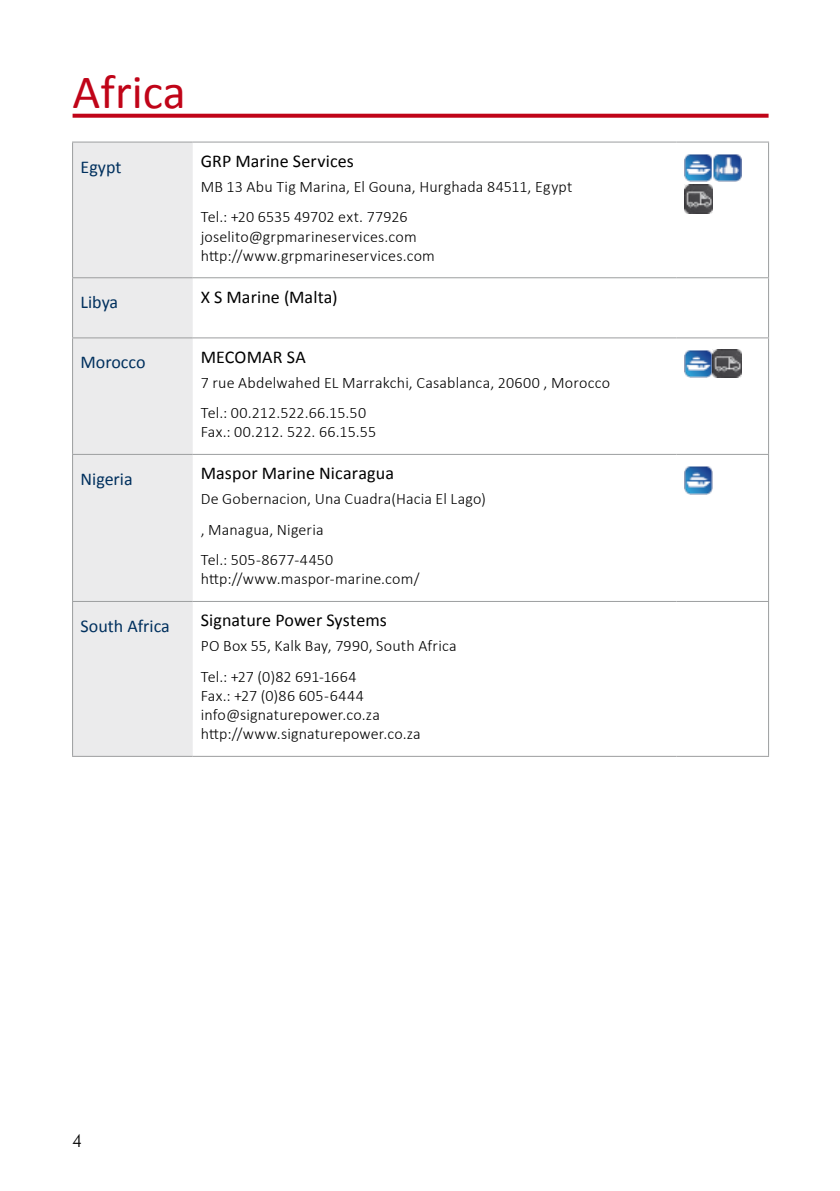
<style>
.page{position:relative;width:840px;height:1191px;background:#fff}
.page>*{position:absolute;margin:0;border:0;box-sizing:border-box;transform-origin:0 0}
.t1{font:48px "Calibri";color:#c00418}
.t2{font:18px "Calibri";letter-spacing:.005em;color:#000}
.t3{font:18px "Calibri";color:#00305e}
.t4{font:300 18px "Futura BT";color:#000}
.t5{font:300 16px/30.6px "Calibri";letter-spacing:.01em;color:#000}
</style>
<div class="page">
<div style="left:73px;top:143px;width:119px;height:613px;background:#ebebec"></div>
<hr style="left:192px;top:142px;width:484px;height:1px;background:#9c9e9f">
<hr style="left:676px;top:142px;width:92px;height:1px;background:#9c9e9f">
<hr style="left:72px;top:142px;width:120px;height:1px;background:#9c9e9f">
<hr style="left:72px;top:143px;width:1px;height:134px;background:#9c9e9f">
<hr style="left:767px;top:143px;width:1px;height:134px;background:#9c9e9f">
<hr style="left:72px;top:277px;width:120px;height:1px;background:#9c9e9f">
<hr style="left:72px;top:278px;width:1px;height:59px;background:#9c9e9f">
<hr style="left:192px;top:277px;width:484px;height:1px;background:#9c9e9f">
<hr style="left:676px;top:277px;width:92px;height:1px;background:#9c9e9f">
<hr style="left:767px;top:278px;width:1px;height:59px;background:#9c9e9f">
<hr style="left:72px;top:337px;width:120px;height:1px;background:#9c9e9f">
<hr style="left:72px;top:338px;width:1px;height:116px;background:#9c9e9f">
<hr style="left:192px;top:337px;width:484px;height:1px;background:#9c9e9f">
<hr style="left:676px;top:337px;width:92px;height:1px;background:#9c9e9f">
<hr style="left:767px;top:338px;width:1px;height:116px;background:#9c9e9f">
<hr style="left:72px;top:454px;width:120px;height:1px;background:#9c9e9f">
<hr style="left:72px;top:455px;width:1px;height:146px;background:#9c9e9f">
<hr style="left:192px;top:454px;width:484px;height:1px;background:#9c9e9f">
<hr style="left:676px;top:454px;width:92px;height:1px;background:#9c9e9f">
<hr style="left:767px;top:455px;width:1px;height:146px;background:#9c9e9f">
<hr style="left:72px;top:601px;width:120px;height:1px;background:#9c9e9f">
<hr style="left:72px;top:602px;width:1px;height:154px;background:#9c9e9f">
<hr style="left:72px;top:756px;width:120px;height:1px;background:#9c9e9f">
<hr style="left:192px;top:601px;width:484px;height:1px;background:#9c9e9f">
<hr style="left:192px;top:756px;width:484px;height:1px;background:#9c9e9f">
<hr style="left:676px;top:601px;width:92px;height:1px;background:#9c9e9f">
<hr style="left:767px;top:602px;width:1px;height:154px;background:#9c9e9f">
<hr style="left:676px;top:756px;width:92px;height:1px;background:#9c9e9f">
<svg style="left:72px;top:114px;width:696px;height:4px;fill:#c00418"></svg>
<img style="left:684px;top:154px;width:56px;height:28px">
<img style="left:684px;top:185px;width:28px;height:28px">
<img style="left:684px;top:349px;width:56px;height:28px">
<img style="left:684px;top:466px;width:28px;height:28px">
<h1 class="t1" style="left:72px;top:62px;width:115px">Africa</h1>
<p class="t3" style="left:80px;top:155px;width:42px">Egypt</p>
<p class="t2" style="left:201px;top:150px;width:155px">GRP Marine Services</p>
<p class="t5" style="left:200px;top:171px;width:373px">MB 13 Abu Tig Marina, El Gouna, Hurghada 84511, Egypt<br>Tel.: +20 6535 49702 ext. 77926</p>
<p class="t5" style="left:200px;top:226px;width:235px;line-height:19.2px">joselito@grpmarineservices.com http://www.grpmarineservices.com</p>
<p class="t3" style="left:80px;top:291px;width:39px">Libya</p>
<p class="t2" style="left:201px;top:285px;width:138px">X S Marine (Malta)</p>
<p class="t3" style="left:80px;top:351px;width:66px">Morocco</p>
<p class="t2" style="left:201px;top:345px;width:106px">MECOMAR SA</p>
<p class="t5" style="left:200px;top:367px;width:411px">7 rue Abdelwahed EL Marrakchi, Casablanca, 20600 , Morocco<br>Tel.: 00.212.522.66.15.50</p>
<p class="t5" style="left:200px;top:416px;width:177px">Fax.: 00.212. 522. 66.15.55</p>
<p class="t3" style="left:80px;top:467px;width:54px">Nigeria</p>
<p class="t2" style="left:201px;top:462px;width:195px">Maspor Marine Nicaragua</p>
<p class="t5" style="left:200px;top:483px;width:286px">De Gobernacion, Una Cuadra(Hacia El Lago) , Managua, Nigeria<br>Tel.: 505-8677-4450</p>
<p class="t5" style="left:200px;top:563px;width:220px">http://www.maspor-marine.com/</p>
<p class="t3" style="left:80px;top:614px;width:91px">South Africa</p>
<p class="t2" style="left:201px;top:609px;width:187px">Signature Power Systems</p>
<p class="t5" style="left:200px;top:630px;width:257px">PO Box 55, Kalk Bay, 7990, South Africa<br>Tel.: +27 (0)82 691-1664</p>
<p class="t5" style="left:200px;top:686px;width:221px;line-height:19.2px">Fax.: +27 (0)86 605-6444 info@signaturepower.co.za http://www.signaturepower.co.za</p>
<p class="t4" style="left:72px;top:1130px;width:12px">4</p>
</div>
